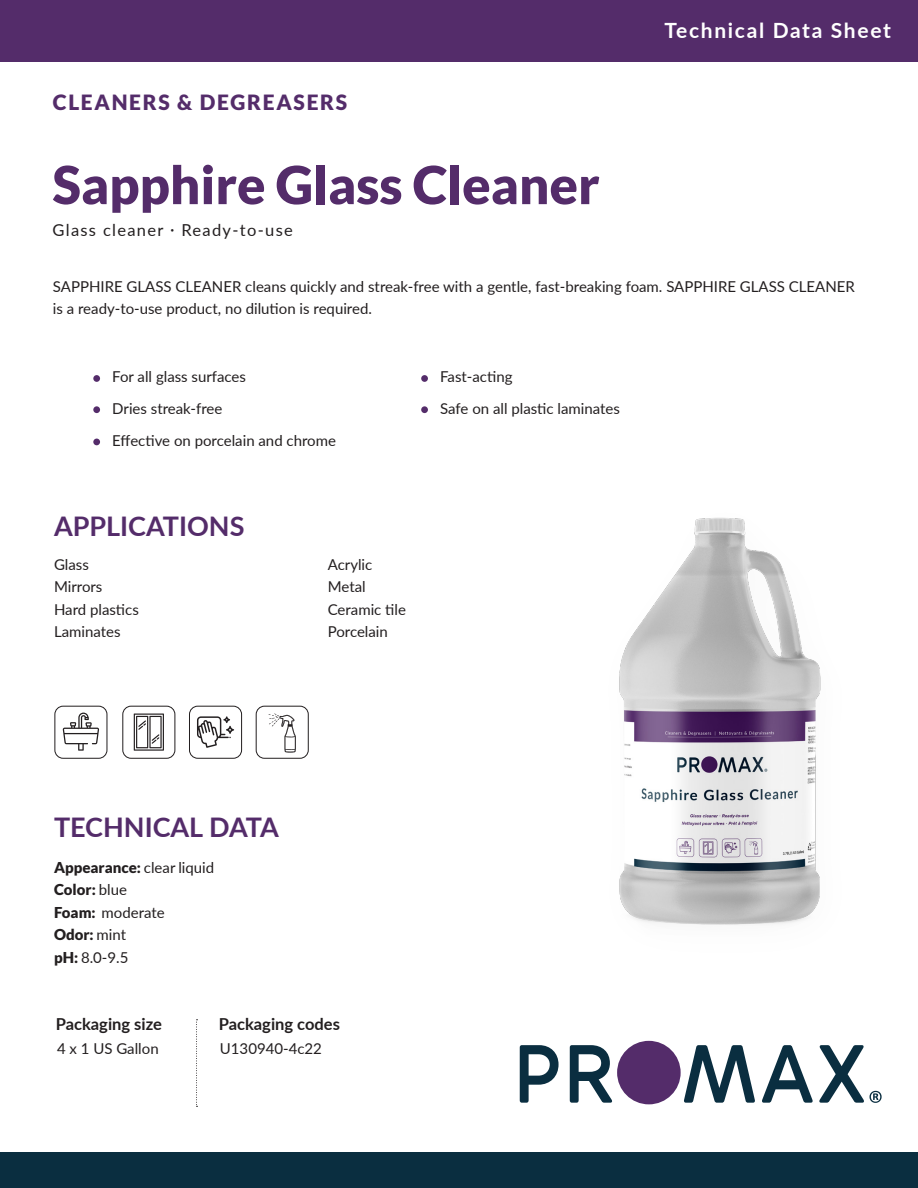
<style>
.page{position:relative;width:918px;height:1188px;background:#fff}
.page>*{position:absolute;margin:0;border:0;box-sizing:border-box;transform-origin:0 0}
.t1{font:900 52.5px "Lato";color:#542c6a}
.t2{font:700 27px "Lato";color:#542c6a}
.t3{font:900 21px "Lato";letter-spacing:.08em;color:#542c6a}
.t4{font:700 21px "Lato";letter-spacing:.08em;color:#fff}
.t5{font:700 16.5px "Lato";color:#231f20}
.t6{font:16.5px "Lato";letter-spacing:.08em;color:#231f20}
.t7{font:15px/22.5px "Lato";color:#231f20}
.t8{font:900 15px "Lato";color:#231f20}
.s1{font-weight:400}
.s2{font-weight:900}
</style>
<div class="page">
<div style="left:0;top:0;width:918px;height:61px;background:#542c6a"></div>
<div style="left:0;top:1153px;width:918px;height:35px;background:#0a2e40"></div>
<svg style="left:196px;top:1019px;width:2px;height:88px"></svg>
<div style="left:93px;top:375px;width:7px;height:7px;background:#542c6a;border-radius:50%"></div>
<div style="left:421px;top:375px;width:7px;height:7px;background:#542c6a;border-radius:50%"></div>
<div style="left:93px;top:406px;width:7px;height:7px;background:#542c6a;border-radius:50%"></div>
<div style="left:93px;top:439px;width:7px;height:6px;background:#542c6a;border-radius:50%"></div>
<div style="left:421px;top:406px;width:7px;height:7px;background:#542c6a;border-radius:50%"></div>
<img style="left:619px;top:517px;width:202px;height:408px">
<svg style="left:520px;top:1045px;width:39px;height:58px"></svg>
<svg style="left:570px;top:1045px;width:43px;height:58px"></svg>
<svg style="left:684px;top:1045px;width:71px;height:58px"></svg>
<svg style="left:762px;top:1045px;width:51px;height:58px"></svg>
<svg style="left:819px;top:1045px;width:63px;height:58px"></svg>
<div style="left:617px;top:1041px;width:64px;height:63px;background:#542c6a;border-radius:50%"></div>
<div style="left:122px;top:706px;width:53px;height:53px;border:1px solid #231f20;border-radius:8px"></div>
<div style="left:54px;top:706px;width:53px;height:53px;border:1px solid #231f20;border-radius:8px"></div>
<div style="left:189px;top:706px;width:53px;height:53px;border:1px solid #231f20;border-radius:8px"></div>
<div style="left:256px;top:706px;width:53px;height:53px;border:1px solid #231f20;border-radius:8px"></div>
<svg style="left:197px;top:716px;width:37px;height:32px"></svg>
<svg style="left:269px;top:713px;width:27px;height:40px"></svg>
<svg style="left:134px;top:714px;width:30px;height:37px"></svg>
<svg style="left:63px;top:713px;width:36px;height:38px"></svg>
<p class="t3" style="left:53px;top:90px;width:296px">CLEANERS &amp; DEGREASERS</p>
<p class="t1" style="left:52px;top:154px;width:549px">Sapphire Glass Cleaner</p>
<p class="t6" style="left:52px;top:218px;width:242px">Glass cleaner · Ready-to-use</p>
<p class="t4" style="left:664px;top:15px;width:228px">Technical Data Sheet</p>
<p class="t7" style="left:53px;top:275px;width:804px">SAPPHIRE GLASS CLEANER cleans quickly and streak-free with a gentle, fast-breaking foam. SAPPHIRE GLASS CLEANER is a ready-to-use product, no dilution is required.</p>
<p class="t7" style="left:112px;top:365px;width:135px">For all glass surfaces</p>
<p class="t7" style="left:440px;top:365px;width:74px">Fast-acting</p>
<p class="t7" style="left:112px;top:396px;width:112px">Dries streak-free</p>
<p class="t7" style="left:112px;top:428px;width:225px">Effective on porcelain and chrome</p>
<p class="t2" style="left:54px;top:506px;width:192px">APPLICATIONS</p>
<p class="t7" style="left:54px;top:553px;width:36px">Glass</p>
<p class="t7" style="left:54px;top:575px;width:50px">Mirrors</p>
<p class="t7" style="left:54px;top:598px;width:86px">Hard plastics</p>
<p class="t7" style="left:54px;top:620px;width:68px">Laminates</p>
<p class="t7" style="left:328px;top:553px;width:46px">Acrylic</p>
<p class="t7" style="left:328px;top:575px;width:39px">Metal</p>
<p class="t7" style="left:328px;top:598px;width:80px">Ceramic tile</p>
<p class="t7" style="left:328px;top:620px;width:62px">Porcelain</p>
<p class="t7" style="left:440px;top:396px;width:181px">Safe on all plastic laminates</p>
<p class="t2" style="left:54px;top:807px;width:226px">TECHNICAL DATA</p>
<p class="t8" style="left:54px;top:858px;width:162px">Appearance: <span class="s1">clear liquid</span></p>
<p class="t8" style="left:54px;top:881px;width:74px">Color: <span class="s1">blue</span></p>
<p class="t7" style="left:54px;top:900px;width:112px"><span class="s2">Foam:</span> moderate</p>
<p class="t8" style="left:54px;top:926px;width:74px">Odor: <span class="s1">mint</span></p>
<p class="t7" style="left:54px;top:945px;width:76px"><span class="s2">pH:</span> 8.0-9.5</p>
<p class="t5" style="left:56px;top:1012px;width:108px">Packaging size</p>
<p class="t5" style="left:219px;top:1012px;width:123px">Packaging codes</p>
<p class="t7" style="left:57px;top:1037px;width:103px">4 x 1 US Gallon</p>
<p class="t7" style="left:220px;top:1037px;width:104px">U130940-4c22</p>
</div>
